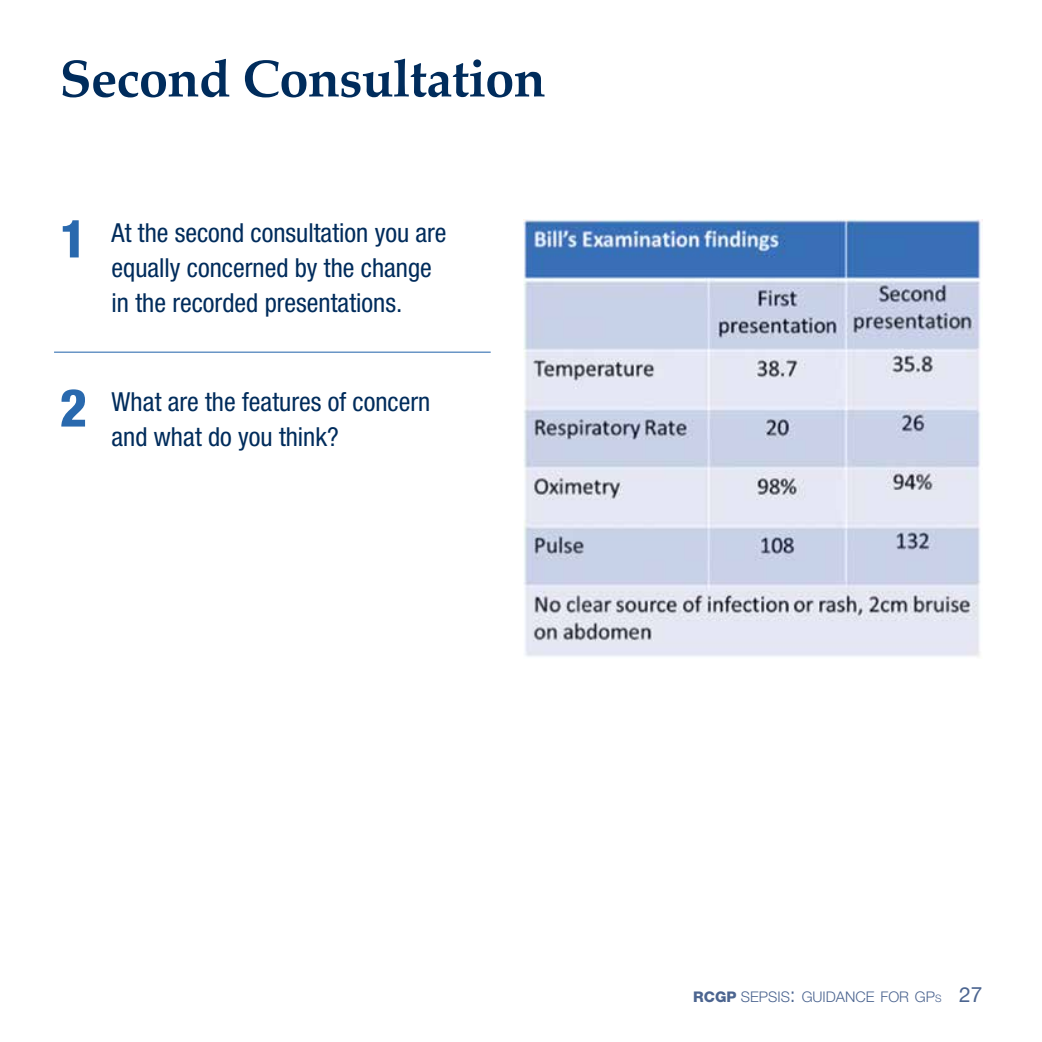
<style>
.page{position:relative;width:1042px;height:1042px;background:#fff}
.page>*{position:absolute;margin:0;border:0;box-sizing:border-box;transform-origin:0 0}
.t1{font:700 52.5px "Palatino";letter-spacing:-.015em;color:#002c5c}
.t2{font:800 condensed 52.5px "Helvetica Neue LT Std";color:#2969ae}
.t3{font:condensed 26.25px/35px "Helvetica Neue LT Std";color:#002c5c}
.t4{font:300 14.7px "Helvetica Neue LT Std";color:#4c6590}
.s1{font-weight:800}
.s2{font-size:21px}
.s3{font-size:10.33px}
.s4{font-family:"Helvetica Neue";font-weight:400;font-size:21px}
</style>
<div class="page">
<hr style="left:54px;top:352px;width:437px;height:1px;background:#2969ae">
<img style="left:523px;top:220px;width:458px;height:437px">
<h1 class="t1" style="left:60px;top:34px;width:487px">Second Consultation</h1>
<h1 class="t2" style="left:60px;top:206px;width:29px">1</h1>
<p class="t3" style="left:112px;top:215px;width:336px">At the second consultation you are equally concerned by the change in the recorded presentations.</p>
<h1 class="t2" style="left:60px;top:375px;width:29px">2</h1>
<p class="t3" style="left:112px;top:384px;width:320px">What are the features of concern and what do you think?</p>
<p class="t4" style="left:693px;top:988px;width:291px"><span class="s1">rcgp</span> SEPSIS<span class="s2">:</span> GUIDANCE FOR GP<span class="s3">S</span> <span class="s4">27</span></p>
</div>
